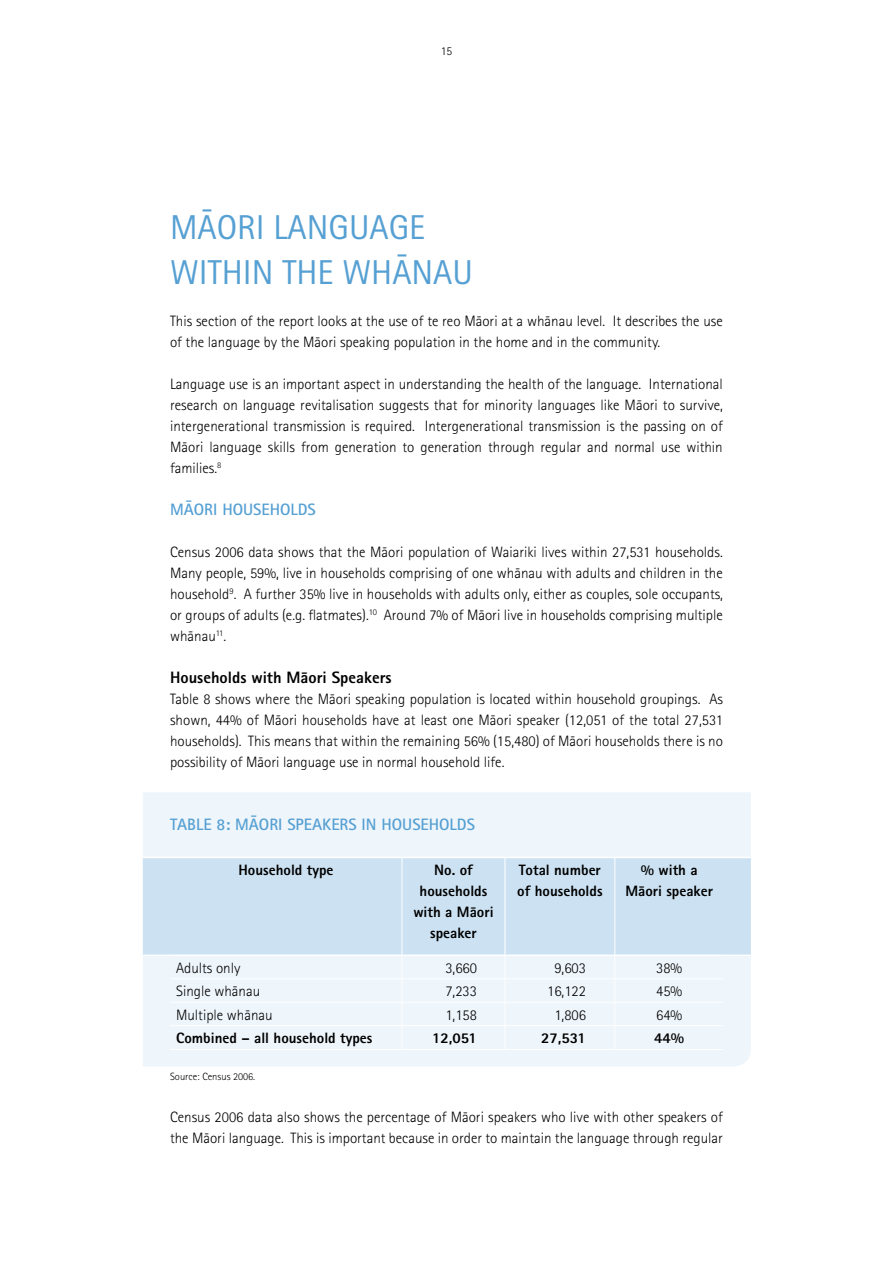
<style>
.page{position:relative;width:893px;height:1263px;background:#fff}
.page>*{position:absolute;margin:0;border:0;box-sizing:border-box;transform-origin:0 0}
.t1{font:34.5px/45px "Maori Rotis Sans Serif";color:#56a0d3}
.t2{font:700 16.5px "Maori Rotis Sans Serif";color:#56a0d3}
.t3{font:16.5px "Rotis Sans Ex Mi";color:#000}
.t4{font:300 15px/21px "Maori Rotis Sans Serif";color:#000;text-align:justify}
.t5{font:15px/21px "Rotis Sans Ex Mi";color:#000;text-align:center}
.t6{font:300 12px "Maori Rotis Sans Serif";color:#000}
.t7{font:300 10.5px "Maori Rotis Sans Serif";color:#000}
</style>
<div class="page">
<div style="left:143px;top:792px;width:608px;height:274px;background:#eef5fb"></div>
<div style="left:143px;top:857px;width:608px;height:99px;background:#cce2f2"></div>
<hr style="left:402px;top:857px;width:1px;height:98px;background:#fff">
<hr style="left:505px;top:857px;width:1px;height:98px;background:#fff">
<hr style="left:614px;top:857px;width:1px;height:98px;background:#fff">
<hr style="left:170px;top:955px;width:232px;height:1px;background:#fff">
<hr style="left:402px;top:955px;width:103px;height:1px;background:#fff">
<hr style="left:505px;top:955px;width:110px;height:1px;background:#fff">
<hr style="left:615px;top:955px;width:108px;height:1px;background:#fff">
<hr style="left:170px;top:978px;width:232px;height:1px;background:#fff">
<hr style="left:402px;top:978px;width:103px;height:1px;background:#fff">
<hr style="left:505px;top:978px;width:110px;height:1px;background:#fff">
<hr style="left:615px;top:978px;width:108px;height:1px;background:#fff">
<hr style="left:170px;top:1002px;width:232px;height:1px;background:#fff">
<hr style="left:402px;top:1002px;width:103px;height:1px;background:#fff">
<hr style="left:505px;top:1002px;width:110px;height:1px;background:#fff">
<hr style="left:615px;top:1002px;width:108px;height:1px;background:#fff">
<hr style="left:170px;top:1025px;width:232px;height:1px;background:#fff">
<hr style="left:402px;top:1025px;width:103px;height:1px;background:#fff">
<svg style="left:402px;top:956px;width:1px;height:93px"></svg>
<hr style="left:505px;top:1025px;width:110px;height:1px;background:#fff">
<svg style="left:505px;top:956px;width:1px;height:93px"></svg>
<hr style="left:615px;top:1025px;width:108px;height:1px;background:#fff">
<svg style="left:614px;top:956px;width:1px;height:93px"></svg>
<hr style="left:170px;top:1049px;width:232px;height:1px;background:#fff">
<hr style="left:402px;top:1049px;width:103px;height:1px;background:#fff">
<hr style="left:505px;top:1049px;width:110px;height:1px;background:#fff">
<hr style="left:615px;top:1049px;width:108px;height:1px;background:#fff">
<p class="t6" style="left:441px;top:44px;width:13px">15</p>
<h1 class="t1" style="left:170px;top:204px;width:304px">MÄORI LANGUAGE<br>WITHI N TH E WHÄNAU</h1>
<p class="t4" style="left:170px;top:310px;width:554px">This section of the report looks at the use of te reo Mäori at a whänau level. It describes the use of the language by the Mäori speaking population in the home and in the community.</p>
<p class="t4" style="left:170px;top:373px;width:554px">Language use is an important aspect in understanding the health of the language. International research on language revitalisation suggests that for minority languages like Mäori to survive, intergenerational transmission is required. Intergenerational transmission is the passing on of Mäori language skills from generation to generation through regular and normal use within families.<sup>8</sup></p>
<p class="t2" style="left:170px;top:499px;width:147px">MÄORI HOUSEHOLDS</p>
<p class="t4" style="left:170px;top:541px;width:554px">Census 2006 data shows that the Mäori population of Waiariki lives within 27,531 households.<br>Many people, 59%, live in households comprising of one whänau with adults and children in the household<sup>9</sup>. A further 35% live in households with adults only, either as couples, sole occupants, or groups of adults (e.g. flatmates).<sup>10</sup> Around 7% of Mäori live in households comprising multiple whänau<sup>11</sup>.</p>
<p class="t3" style="left:170px;top:667px;width:223px">Households with Mäori Speakers</p>
<p class="t4" style="left:170px;top:688px;width:554px">Table 8 shows where the Mäori speaking population is located within household groupings. As shown, 44% of Mäori households have at least one Mäori speaker (12,051 of the total 27,531 households). This means that within the remaining 56% (15,480) of Mäori households there is no possibility of Mäori language use in normal household life.</p>
<p class="t2" style="left:170px;top:814px;width:306px">TABLE 8: MÄORI SPEAKERS IN HOUSEHOLDS</p>
<p class="t5" style="left:239px;top:859px;width:96px">Household type</p>
<p class="t5" style="left:413px;top:859px;width:82px">No. of households with a Mäori speaker</p>
<p class="t5" style="left:517px;top:859px;width:87px;text-align:left">Total number of households</p>
<p class="t5" style="left:625px;top:859px;width:89px">% with a<br>Mäori speaker</p>
<p class="t4" style="left:176px;top:957px;width:66px">Adults only</p>
<p class="t4" style="left:445px;top:957px;width:33px">3,660</p>
<p class="t4" style="left:554px;top:957px;width:33px">9,603</p>
<p class="t4" style="left:656px;top:957px;width:28px">38%</p>
<p class="t4" style="left:176px;top:981px;width:86px">Single whänau</p>
<p class="t4" style="left:445px;top:981px;width:33px">7,233</p>
<p class="t4" style="left:547px;top:981px;width:40px">16,122</p>
<p class="t4" style="left:656px;top:981px;width:28px">45%</p>
<p class="t4" style="left:176px;top:1004px;width:98px">Multiple whänau</p>
<p class="t4" style="left:445px;top:1004px;width:33px">1,158</p>
<p class="t4" style="left:554px;top:1004px;width:33px">1,806</p>
<p class="t4" style="left:656px;top:1004px;width:28px">64%</p>
<p class="t5" style="left:176px;top:1028px;width:198px">Combined – all household types</p>
<p class="t5" style="left:432px;top:1028px;width:46px">12,051</p>
<p class="t5" style="left:541px;top:1028px;width:46px">27,531</p>
<p class="t5" style="left:654px;top:1028px;width:32px">44%</p>
<p class="t7" style="left:170px;top:1070px;width:87px">Source: Census 2006.</p>
<p class="t4" style="left:170px;top:1106px;width:554px">Census 2006 data also shows the percentage of Mäori speakers who live with other speakers of the Mäori language. This is important because in order to maintain the language through regular</p>
</div>
